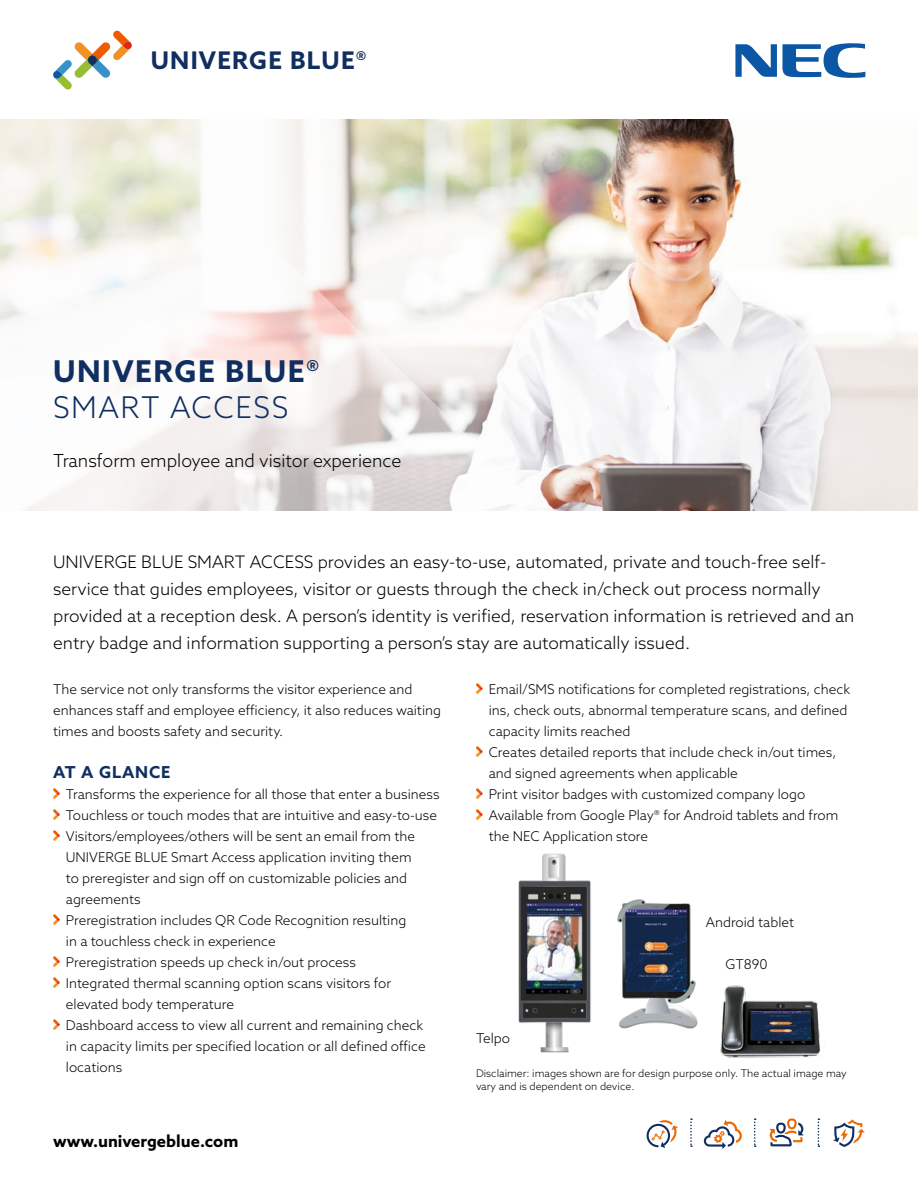
<style>
.page{position:relative;width:918px;height:1188px;background:#fff}
.page>*{position:absolute;margin:0;border:0;box-sizing:border-box;transform-origin:0 0}
.t1{font:700 30px "Azo Sans";letter-spacing:.05em;color:#102e60}
.t2{font:300 30px "Azo Sans";letter-spacing:.05em;color:#102e60}
.t3{font:700 24.3px "Azo Sans";letter-spacing:.05em;color:#102e60}
.t4{font:300 18px "Azo Sans";color:#000}
.t5{font:300 17.25px/27px "Azo Sans";color:#000}
.t6{font:700 16.5px "Azo Sans";color:#000}
.t7{font:700 16.5px "Azo Sans";letter-spacing:.05em;color:#102e60}
.t8{font:300 13.5px/21px "Azo Sans";color:#000}
.t9{font:300 10.5px/12.6px "Azo Sans";color:#000}
</style>
<div class="page">
<img style="left:589px;top:119px;width:329px;height:391px">
<svg style="left:0;top:119px;width:589px;height:127px"></svg>
<svg style="left:0;top:246px;width:601px;height:265px;fill:#faf7f6"></svg>
<svg style="left:735px;top:43px;width:130px;height:35px"></svg>
<svg style="left:647px;top:1120px;width:31px;height:28px"></svg>
<svg style="left:769px;top:1118px;width:35px;height:28px"></svg>
<svg style="left:704px;top:1120px;width:38px;height:29px"></svg>
<svg style="left:833px;top:1119px;width:32px;height:28px"></svg>
<svg style="left:818px;top:1118px;width:1px;height:29px"></svg>
<svg style="left:754px;top:1118px;width:2px;height:29px"></svg>
<svg style="left:690px;top:1118px;width:2px;height:29px"></svg>
<svg style="left:53px;top:788px;width:7px;height:11px"></svg>
<svg style="left:53px;top:809px;width:7px;height:11px"></svg>
<svg style="left:53px;top:830px;width:7px;height:11px"></svg>
<svg style="left:53px;top:914px;width:7px;height:11px"></svg>
<svg style="left:53px;top:956px;width:7px;height:11px"></svg>
<svg style="left:53px;top:977px;width:7px;height:11px"></svg>
<svg style="left:53px;top:1019px;width:7px;height:11px"></svg>
<svg style="left:53px;top:31px;width:79px;height:58px"></svg>
<svg style="left:476px;top:683px;width:7px;height:11px"></svg>
<svg style="left:476px;top:746px;width:7px;height:11px"></svg>
<svg style="left:476px;top:788px;width:7px;height:11px"></svg>
<svg style="left:476px;top:809px;width:7px;height:11px"></svg>
<img style="left:518px;top:853px;width:307px;height:205px">
<h2 class="t3" style="left:151px;top:44px;width:217px">UNIVERGE BLUE®</h2>
<h1 class="t1" style="left:53px;top:352px;width:268px">UNIVERGE BLUE®</h1>
<h1 class="t2" style="left:53px;top:388px;width:237px">SMART ACCESS</h1>
<h3 class="t4" style="left:53px;top:449px;width:350px">Transform employee and visitor experience</h3>
<p class="t5" style="left:53px;top:548px;width:803px">UNIVERGE BLUE SMART ACCESS provides an easy-to-use, automated, private and touch-free self&shy;service that guides employees, visitor or guests through the check in/check out process normally provided at a reception desk. A person’s identity is verified, reservation information is retrieved and an entry badge and information supporting a person’s stay are automatically issued.</p>
<p class="t8" style="left:53px;top:678px;width:389px">The service not only transforms the visitor experience and enhances staff and employee efficiency, it also reduces waiting times and boosts safety and security.</p>
<p class="t7" style="left:53px;top:761px;width:119px">AT A GLANCE</p>
<p class="t8" style="left:66px;top:783px;width:375px">Transforms the experience for all those that enter a business Touchless or touch modes that are intuitive and easy-to-use Visitors/employees/others will be sent an email from the UNIVERGE BLUE Smart Access application inviting them<br>to preregister and sign off on customizable policies and agreements<br>Preregistration includes QR Code Recognition resulting<br>in a touchless check in experience<br>Preregistration speeds up check in/out process<br>Integrated thermal scanning option scans visitors for elevated body temperature<br>Dashboard access to view all current and remaining check<br>in capacity limits per specified location or all defined office locations</p>
<p class="t8" style="left:489px;top:678px;width:363px">Email/SMS notifications for completed registrations, check ins, check outs, abnormal temperature scans, and defined capacity limits reached<br>Creates detailed reports that include check in/out times, and signed agreements when applicable<br>Print visitor badges with customized company logo Available from Google Play® for Android tablets and from the NEC Application store</p>
<p class="t8" style="left:706px;top:912px;width:90px">Android tablet</p>
<p class="t8" style="left:726px;top:954px;width:44px">GT890</p>
<p class="t8" style="left:476px;top:1028px;width:36px">Telpo</p>
<p class="t9" style="left:476px;top:1067px;width:372px">Disclaimer: images shown are for design purpose only. The actual image may vary and is dependent on device.</p>
<p class="t6" style="left:53px;top:1130px;width:187px">www.univergeblue.com</p>
</div>
